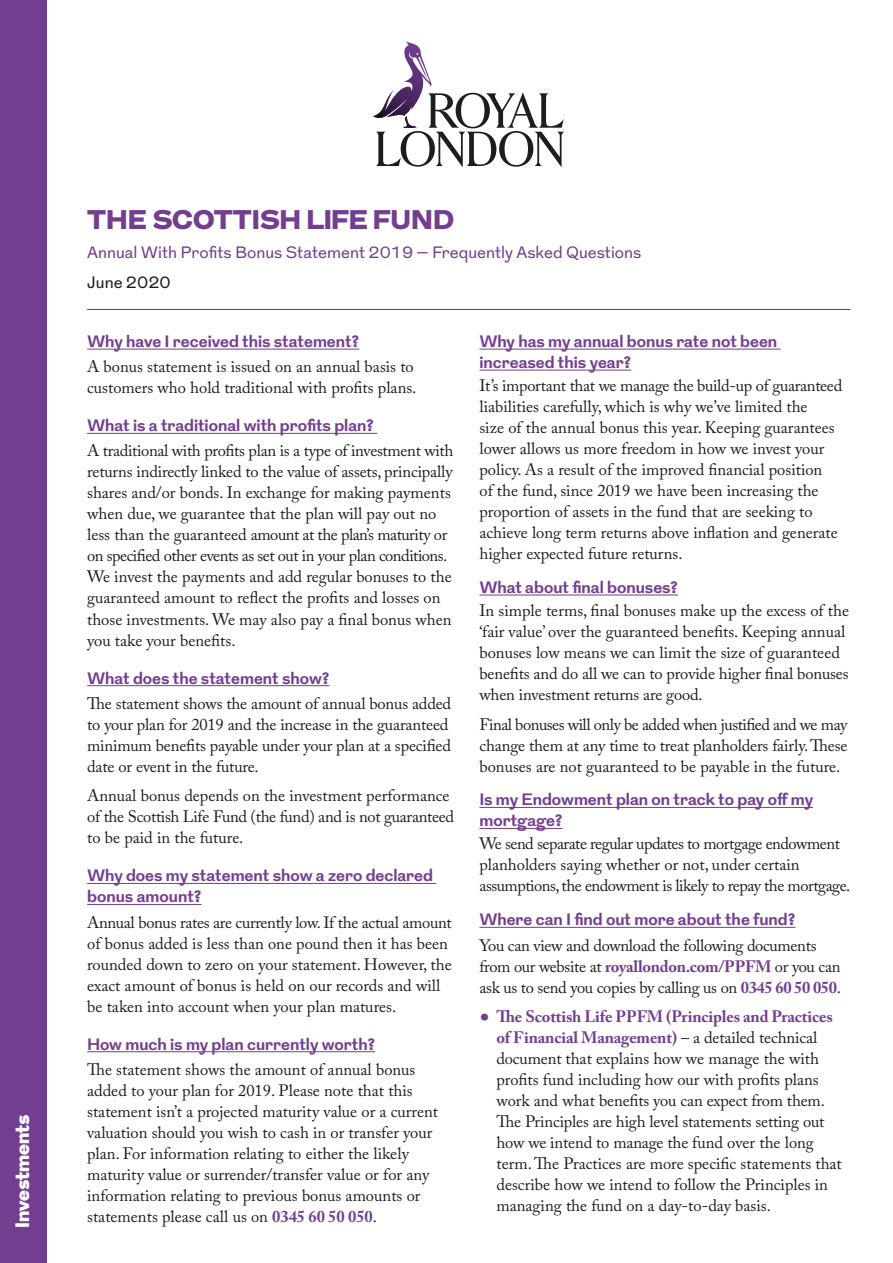
<style>
.page{position:relative;width:893px;height:1263px;background:#fff}
.page>*{position:absolute;margin:0;border:0;box-sizing:border-box;transform-origin:0 0}
.t1{font:900 27px "Grot";color:#743e90}
.t2{font:900 19.5px "Grot";color:#fff}
.t3{font:16.5px/21px "Adobe Caslon Pro";color:#1d1d1b}
.t4{font:700 16.5px/21px "Grot";color:#743e90}
.t5{font:16.5px/21px "Adobe Caslon Pro";letter-spacing:-.03em;color:#1d1d1b}
.t6{font:16.5px/21px "Adobe Caslon Pro";letter-spacing:-.02em;color:#1d1d1b}
.t7{font:16.5px "Grot";color:#743e90}
.t8{font:16.5px "Grot";color:#1d1d1b}
.s1{font-weight:700;color:#743e90}
.s2{font-size:30px;color:#743e90}
</style>
<div class="page">
<div style="left:0;top:0;width:47px;height:1263px;background:#743e90"></div>
<svg style="left:373px;top:41px;width:192px;height:126px"></svg>
<hr style="left:87px;top:309px;width:763px;height:1px;background:#743e90">
<hr style="left:87px;top:349px;width:272px;height:1px;background:#743e90">
<hr style="left:87px;top:433px;width:290px;height:1px;background:#743e90">
<hr style="left:87px;top:685px;width:242px;height:1px;background:#743e90">
<hr style="left:87px;top:883px;width:349px;height:1px;background:#743e90">
<hr style="left:87px;top:904px;width:114px;height:1px;background:#743e90">
<hr style="left:87px;top:1051px;width:288px;height:1px;background:#743e90">
<hr style="left:479px;top:349px;width:302px;height:1px;background:#743e90">
<hr style="left:479px;top:370px;width:152px;height:1px;background:#743e90">
<hr style="left:479px;top:595px;width:199px;height:1px;background:#743e90">
<hr style="left:479px;top:807px;width:334px;height:1px;background:#743e90">
<hr style="left:479px;top:828px;width:84px;height:1px;background:#743e90">
<hr style="left:479px;top:927px;width:316px;height:1px;background:#743e90">
<p class="t2" style="left:9px;top:1228px;width:114px;rotate:-90deg">Investments</p>
<h1 class="t1" style="left:87px;top:200px;width:368px">THE SCOTTISH LIFE FUND</h1>
<p class="t7" style="left:87px;top:241px;width:556px">Annual With Profits Bonus Statement 2019 – Frequently Asked Questions</p>
<p class="t8" style="left:87px;top:271px;width:85px">June 2020</p>
<p class="t4" style="left:87px;top:332px;width:274px">Why have I received this statement?</p>
<p class="t3" style="left:87px;top:356px;width:331px">A bonus statement is issued on an annual basis to customers who hold traditional with profits plans.</p>
<p class="t4" style="left:87px;top:416px;width:288px">What is a traditional with profits plan?</p>
<p class="t3" style="left:87px;top:440px;width:368px">A traditional with profits plan is a type of investment with returns indirectly linked to the value of assets, principally shares and/or bonds. In exchange for making payments when due, we guarantee that the plan will pay out no less than the guaranteed amount at the plan’s maturity or on specified other events as set out in your plan conditions.<br>We invest the payments and add regular bonuses to the guaranteed amount to reflect the profits and losses on those investments. We may also pay a final bonus when you take your benefits.</p>
<p class="t4" style="left:87px;top:668px;width:244px">What does the statement show?</p>
<p class="t3" style="left:87px;top:692px;width:366px">The statement shows the amount of annual bonus added to your plan for 2019 and the increase in the guaranteed minimum benefits payable under your plan at a specified date or event in the future.</p>
<p class="t3" style="left:87px;top:785px;width:368px">Annual bonus depends on the investment performance of the Scottish Life Fund (the fund) and is not guaranteed to be paid in the future.</p>
<p class="t4" style="left:87px;top:866px;width:347px">Why does my statement show a zero declared bonus amount?</p>
<p class="t3" style="left:87px;top:911px;width:366px">Annual bonus rates are currently low. If the actual amount of bonus added is less than one pound then it has been rounded down to zero on your statement. However, the exact amount of bonus is held on our records and will be taken into account when your plan matures.</p>
<p class="t4" style="left:87px;top:1034px;width:289px">How much is my plan currently worth?</p>
<p class="t3" style="left:87px;top:1059px;width:352px">The statement shows the amount of annual bonus added to your plan for 2019. Please note that this statement isn’t a projected maturity value or a current valuation should you wish to cash in or transfer your plan. For information relating to either the likely maturity value or surrender/transfer value or for any information relating to previous bonus amounts or statements please call us on <span class="s1">0345 60 50 050</span>.</p>
<p class="t4" style="left:479px;top:332px;width:299px">Why has my annual bonus rate not been increased this year?</p>
<p class="t3" style="left:479px;top:375px;width:364px">It’s important that we manage the build-up of guaranteed liabilities carefully, which is why we’ve limited the<br>size of the annual bonus this year. Keeping guarantees lower allows us more freedom in how we invest your policy. As a result of the improved financial position<br>of the fund, since 2019 we have been increasing the proportion of assets in the fund that are seeking to achieve long term returns above inflation and generate higher expected future returns.</p>
<p class="t4" style="left:479px;top:578px;width:200px">What about final bonuses?</p>
<p class="t3" style="left:479px;top:600px;width:371px">In simple terms, final bonuses make up the excess of the ‘fair value’ over the guaranteed benefits. Keeping annual bonuses low means we can limit the size of guaranteed benefits and do all we can to provide higher final bonuses when investment returns are good.</p>
<p class="t3" style="left:479px;top:713px;width:370px;text-align:justify">Final bonuses will only be added when justified and we may change them at any time to treat planholders fairly. These bonuses are not guaranteed to be payable in the future.</p>
<p class="t4" style="left:479px;top:790px;width:335px">Is my Endowment plan on track to pay off my mortgage?</p>
<p class="t5" style="left:479px;top:833px;width:372px">We send separate regular updates to mortgage endowment planholders saying whether or not, under certain assumptions, the endowment is likely to repay the mortgage.</p>
<p class="t4" style="left:479px;top:910px;width:318px">Where can I find out more about the fund?</p>
<p class="t6" style="left:479px;top:934px;width:363px">You can view and download the following documents from our website at <span class="s1">royallondon.com/PPFM</span> or you can ask us to send you copies by calling us on <span class="s1">0345 60 50 050</span>.</p>
<p class="t3" style="left:496px;top:1006px;width:347px;text-indent:-17px"><span class="s2">•</span> <span class="s1">The Scottish Life PPFM (Principles and Practices of Financial Management)</span> – a detailed technical document that explains how we manage the with profits fund including how our with profits plans work and what benefits you can expect from them.<br>The Principles are high level statements setting out how we intend to manage the fund over the long term. The Practices are more specific statements that describe how we intend to follow the Principles in managing the fund on a day-to-day basis.</p>
</div>
